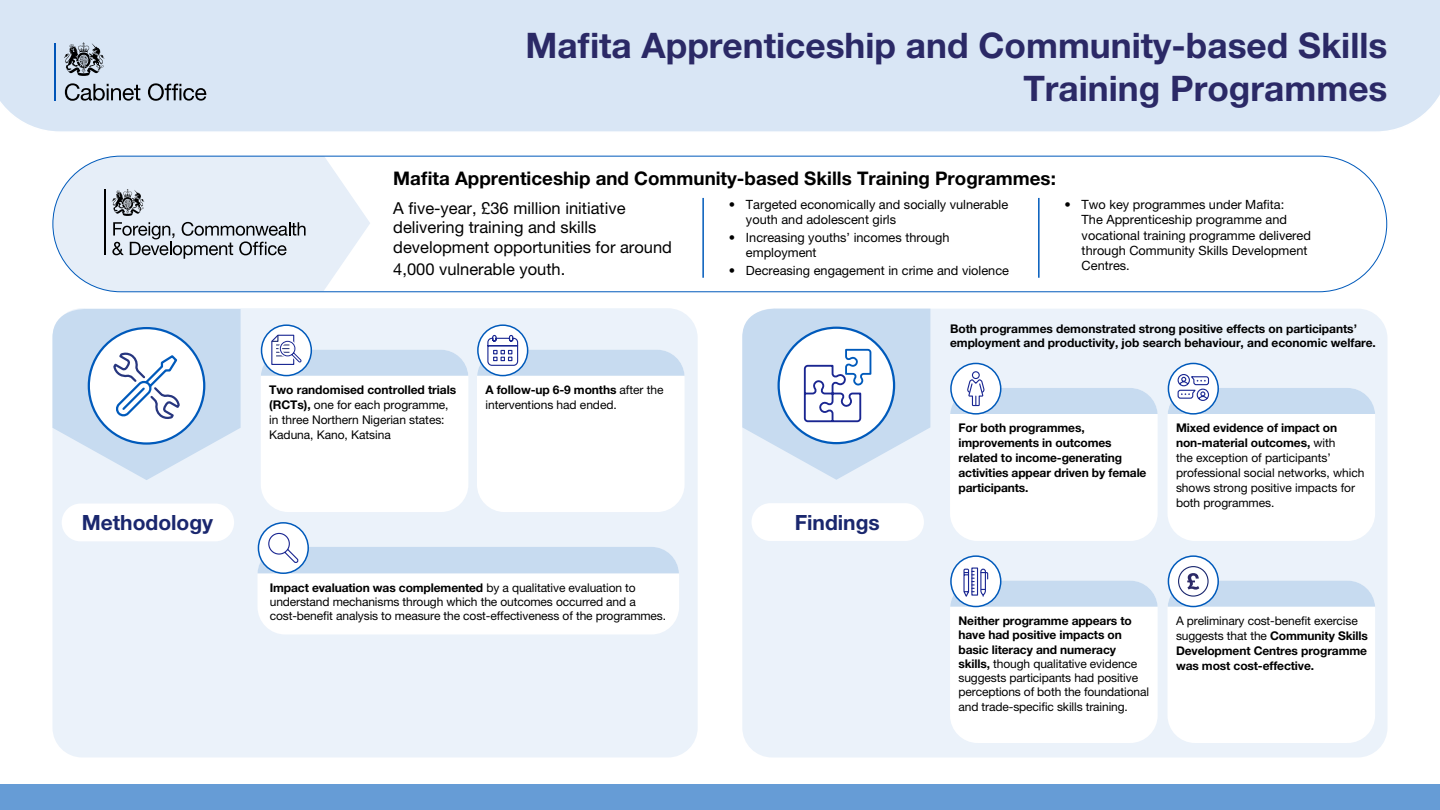
<style>
.page{position:relative;width:1440px;height:810px;background:#fff}
.page>*{position:absolute;margin:0;border:0;box-sizing:border-box;transform-origin:0 0}
.t1{font:700 35.25px/42.3px "Helvetica Neue LT Pro";color:#2b2966;text-align:right}
.t2{font:700 21px "Helvetica Neue LT Pro";color:#1a276e}
.t3{font:700 18.75px "Helvetica Neue LT Pro";color:#000}
.t4{font:16.5px/19.8px "Helvetica Neue LT Pro";color:#000}
.t5{font:12.75px/15.3px "Helvetica Neue LT Pro";color:#000}
.t6{font:12px/15px "Helvetica Neue LT Pro";letter-spacing:-.01em;color:#000}
.t7{font:700 12px/15px "Helvetica Neue LT Pro";letter-spacing:-.01em;color:#000}
.s1{font-weight:700}
.s2{font-weight:400}
</style>
<div class="page">
<div style="left:742px;top:309px;width:645px;height:449px;background:#ebf2fa;border-radius:30px"></div>
<div style="left:0;top:0;width:1440px;height:132px;background:#d9e6f5"></div>
<div style="left:0;top:785px;width:1440px;height:25px;background:#669cd6"></div>
<div style="left:53px;top:308px;width:645px;height:449px;background:#ebf2fa;border-radius:30px"></div>
<svg style="left:53px;top:156px;width:59px;height:135px;fill:#e6eef8"></svg>
<div style="left:53px;top:156px;width:1334px;height:136px;border:1px solid #005abb;border-radius:68px"></div>
<div style="left:62px;top:504px;width:172px;height:37px;background:#fff;border-radius:19px"></div>
<div style="left:752px;top:503px;width:172px;height:38px;background:#fff;border-radius:19px"></div>
<hr style="left:702px;top:198px;width:2px;height:80px;background:#005abb">
<hr style="left:1038px;top:198px;width:2px;height:80px;background:#005abb">
<div style="left:258px;top:547px;width:421px;height:87px;background:#fff;border-radius:28px"></div>
<div style="left:258px;top:523px;width:50px;height:50px;background:#fff;border-radius:50%"></div>
<div style="left:258px;top:522px;width:51px;height:52px;border:2px solid #005abb;border-radius:50%"></div>
<div style="left:261px;top:350px;width:207px;height:162px;background:#fff;border-radius:28px"></div>
<div style="left:477px;top:350px;width:208px;height:162px;background:#fff;border-radius:28px"></div>
<div style="left:950px;top:388px;width:208px;height:153px;background:#fff;border-radius:28px"></div>
<div style="left:950px;top:581px;width:208px;height:162px;background:#fff;border-radius:28px"></div>
<div style="left:1168px;top:388px;width:207px;height:153px;background:#fff;border-radius:28px"></div>
<div style="left:1168px;top:581px;width:207px;height:162px;background:#fff;border-radius:28px"></div>
<svg style="left:742px;top:308px;width:188px;height:172px"></svg>
<svg style="left:53px;top:308px;width:188px;height:172px"></svg>
<svg style="left:478px;top:325px;width:50px;height:51px"></svg>
<svg style="left:951px;top:363px;width:50px;height:51px"></svg>
<div style="left:950px;top:363px;width:51px;height:52px;border:2px solid #005abb;border-radius:50%"></div>
<svg style="left:951px;top:556px;width:50px;height:51px"></svg>
<svg style="left:1168px;top:363px;width:50px;height:51px"></svg>
<div style="left:1168px;top:363px;width:51px;height:52px;border:2px solid #005abb;border-radius:50%"></div>
<svg style="left:1168px;top:556px;width:50px;height:51px"></svg>
<div style="left:1168px;top:555px;width:51px;height:52px;border:2px solid #005abb;border-radius:50%"></div>
<svg style="left:262px;top:325px;width:49px;height:51px"></svg>
<svg style="left:477px;top:334px;width:208px;height:42px"></svg>
<svg style="left:261px;top:334px;width:207px;height:42px"></svg>
<svg style="left:257px;top:532px;width:422px;height:41px"></svg>
<svg style="left:950px;top:567px;width:208px;height:40px"></svg>
<div style="left:1178px;top:566px;width:31px;height:31px;border:1px solid #1a276e;border-radius:50%"></div>
<svg style="left:1168px;top:573px;width:207px;height:34px"></svg>
<hr style="left:54px;top:43px;width:2px;height:57px;background:#0055b8">
<svg style="left:65px;top:83px;width:75px;height:18px"></svg>
<svg style="left:148px;top:83px;width:58px;height:18px"></svg>
<svg style="left:64px;top:43px;width:41px;height:33px"></svg>
<hr style="left:104px;top:189px;width:1px;height:66px;background:#000">
<svg style="left:112px;top:156px;width:258px;height:135px;background:#dae2eb"></svg>
<svg style="left:950px;top:371px;width:208px;height:43px"></svg>
<svg style="left:1168px;top:373px;width:207px;height:41px"></svg>
<h1 class="t1" style="left:525px;top:24px;width:864px">Mafita Apprenticeship and Community-based Skills<br>Training Programmes</h1>
<h3 class="t3" style="left:393px;top:167px;width:664px">Mafita Apprenticeship and Community-based Skills Training Programmes:</h3>
<h3 class="t4" style="left:393px;top:198px;width:280px">A five-year, £36 million initiative delivering training and skills development opportunities for around</h3>
<h3 class="t4" style="left:393px;top:259px;width:174px">4,000 vulnerable youth.</h3>
<p class="t5" style="left:746px;top:197px;width:264px;text-indent:-17px">• Targeted economically and socially vulnerable youth and adolescent girls</p>
<p class="t5" style="left:746px;top:230px;width:205px;text-indent:-17px">• Increasing youths’ incomes through employment</p>
<p class="t5" style="left:729px;top:262px;width:282px">• Decreasing engagement in crime and violence</p>
<p class="t5" style="left:1082px;top:197px;width:231px;text-indent:-17px">• Two key programmes under Mafita:<br>The Apprenticeship programme and vocational training programme delivered through Community Skills Development<br>Centres.</p>
<p class="t6" style="left:269px;top:382px;width:188px"><span class="s1">Two randomised controlled trials (RCTs),</span> one for each programme, in three Northern Nigerian states:<br>Kaduna, Kano, Katsina</p>
<p class="t6" style="left:485px;top:382px;width:180px"><span class="s1">A follow-up 6-9 months</span> after the interventions had ended.</p>
<h2 class="t2" style="left:82px;top:509px;width:133px">Methodology</h2>
<h2 class="t2" style="left:795px;top:509px;width:87px">Findings</h2>
<p class="t6" style="left:270px;top:580px;width:398px;line-height:14.2px"><span class="s1">Impact evaluation was complemented</span> by a qualitative evaluation to understand mechanisms through which the outcomes occurred and a cost-benefit analysis to measure the cost-effectiveness of the programmes.</p>
<p class="t7" style="left:950px;top:321px;width:427px;line-height:14.2px">Both programmes demonstrated strong positive effects on participants’ employment and productivity, job search behaviour, and economic welfare.</p>
<p class="t7" style="left:959px;top:420px;width:189px">For both programmes, improvements in outcomes related to income-generating activities appear driven by female participants.</p>
<p class="t6" style="left:1176px;top:420px;width:190px"><span class="s1">Mixed evidence of impact on non-material outcomes,</span> with<br>the exception of participants’ professional social networks, which shows strong positive impacts for both programmes.</p>
<p class="t6" style="left:959px;top:614px;width:192px;line-height:14.2px"><span class="s1">Neither programme appears to have had positive impacts on basic literacy and numeracy skills,</span> though qualitative evidence suggests participants had positive perceptions of both the foundational and trade-specific skills training.</p>
<p class="t7" style="left:1176px;top:613px;width:193px"><span class="s2">A preliminary cost-benefit exercise suggests that the</span> Community Skills<br>Development Centres programme was most cost-effective.</p>
</div>
